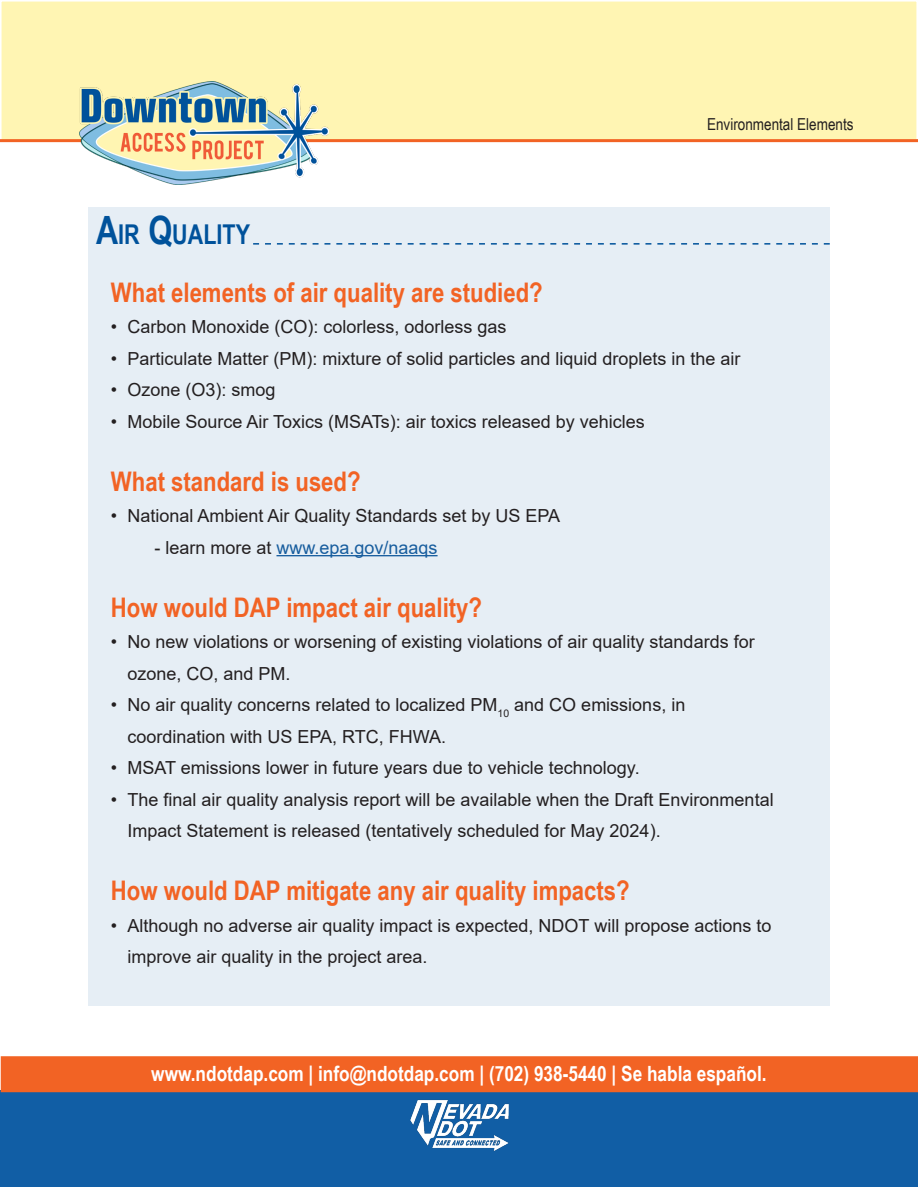
<style>
.page{position:relative;width:918px;height:1188px;background:#fff}
.page>*{position:absolute;margin:0;border:0;box-sizing:border-box;transform-origin:0 0}
.t1{font:700 27.3px "Arial Narrow";color:#00529b;scale:.96 1}
.t2{font:700 27px "Arial Narrow";color:#f26324}
.t3{font:700 21px "Arial Narrow";color:#fff}
.t4{font:18px/31.5px "Arial";color:#231f20}
.t5{font:18px "Arial";color:#175d9e}
.t6{font:16.5px "Arial Narrow";color:#231f20}
.s1{font-size:39px}
.s2{color:#231f20}
</style>
<div class="page">
<div style="left:88px;top:207px;width:742px;height:799px;background:#e6eef5"></div>
<hr style="left:276px;top:555px;width:162px;height:1px;background:#175d9e">
<div style="left:0;top:1091px;width:918px;height:96px;background:#115ea5"></div>
<div style="left:1px;top:1px;width:916px;height:141px;background:#fff5b3"></div>
<div style="left:0;top:0;width:918px;height:143px;border:2px solid #fff"></div>
<hr style="left:0;top:139px;width:918px;height:3px;background:#f26324">
<img style="left:80px;top:82px;width:249px;height:103px">
<div style="left:1px;top:1056px;width:917px;height:36px;background:#f26324"></div>
<svg style="left:253px;top:243px;width:577px;height:2px"></svg>
<img style="left:410px;top:1100px;width:99px;height:51px">
<p class="t1" style="left:96px;top:214px;width:162px"><span class="s1">A</span>IR <span class="s1">Q</span>UALITY</p>
<p class="t6" style="left:707px;top:112px;width:148px">Environmental Elements</p>
<p class="t2" style="left:111px;top:272px;width:433px">What elements of air quality are studied?</p>
<p class="t4" style="left:111px;top:311px;width:397px">• Carbon Monoxide (CO): colorless, odorless gas</p>
<p class="t4" style="left:111px;top:343px;width:631px">• Particulate Matter (PM): mixture of solid particles and liquid droplets in the air</p>
<p class="t4" style="left:111px;top:374px;width:166px">• Ozone (O3): smog</p>
<p class="t4" style="left:111px;top:406px;width:535px">• Mobile Source Air Toxics (MSATs): air toxics released by vehicles</p>
<p class="t2" style="left:111px;top:461px;width:251px">What standard is used?</p>
<p class="t4" style="left:111px;top:500px;width:451px">• National Ambient Air Quality Standards set by US EPA</p>
<p class="t5" style="left:154px;top:535px;width:285px"><span class="s2">- learn more at</span> www.epa.gov/naaqs</p>
<p class="t2" style="left:111px;top:587px;width:373px">How would DAP impact air quality?</p>
<p class="t4" style="left:127px;top:626px;width:629px;text-indent:-16px">• No new violations or worsening of existing violations of air quality standards for ozone, CO, and PM.</p>
<p class="t4" style="left:127px;top:689px;width:559px;text-indent:-16px">• No air quality concerns related to localized PM<sub>10</sub> and CO emissions, in coordination with US EPA, RTC, FHWA.</p>
<p class="t4" style="left:111px;top:752px;width:530px">• MSAT emissions lower in future years due to vehicle technology.</p>
<p class="t4" style="left:127px;top:784px;width:648px;text-indent:-16px">• The final air quality analysis report will be available when the Draft Environmental<br>Impact Statement is released (tentatively scheduled for May 2024).</p>
<p class="t2" style="left:111px;top:870px;width:520px">How would DAP mitigate any air quality impacts?</p>
<p class="t4" style="left:127px;top:910px;width:645px;text-indent:-16px">• Although no adverse air quality impact is expected, NDOT will propose actions to improve air quality in the project area.</p>
<p class="t3" style="left:151px;top:1058px;width:617px">www.ndotdap.com | info@ndotdap.com | (702) 938-5440 | Se habla español.</p>
</div>
